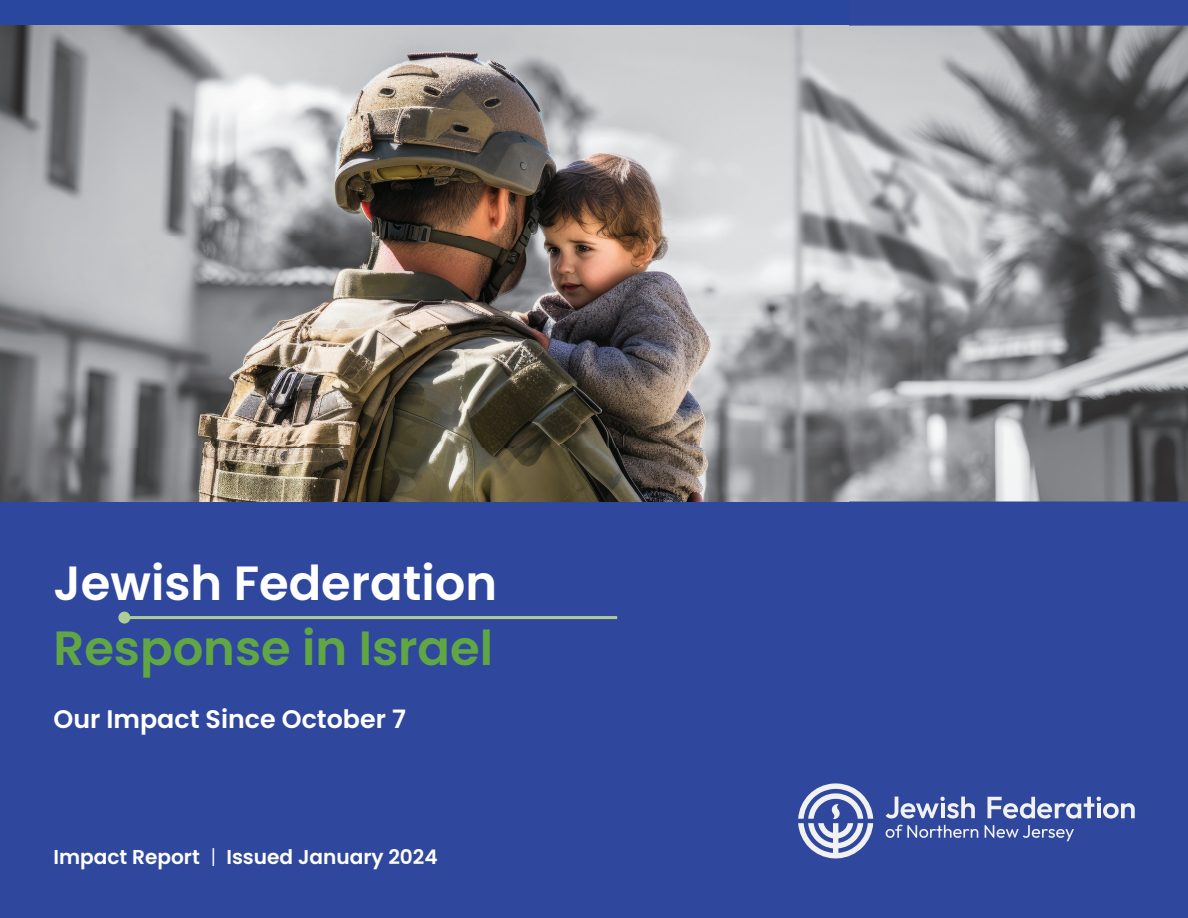
<style>
.page{position:relative;width:1188px;height:918px;background:#2f489e}
.page>*{position:absolute;margin:0;border:0;box-sizing:border-box;transform-origin:0 0}
.t1{font:600 48px "Poppins";color:#fff}
.t2{font:600 48px "Poppins";color:#60a744}
.t3{font:600 25.35px "Poppins";color:#fff}
.t4{font:600 20.1px "Poppins";color:#fff}
.s1{font-weight:300}
</style>
<div class="page">
<svg style="left:988px;top:797px;width:147px;height:22px"></svg>
<svg style="left:886px;top:797px;width:89px;height:22px"></svg>
<svg style="left:798px;top:783px;width:75px;height:75px"></svg>
<svg style="left:886px;top:825px;width:92px;height:13px"></svg>
<svg style="left:985px;top:825px;width:89px;height:16px"></svg>
<hr style="left:124px;top:616px;width:493px;height:3px;background:#aecd96">
<div style="left:118px;top:612px;width:12px;height:12px;background:#aecd96;border-radius:50%"></div>
<img style="left:849px;top:26px;width:339px;height:476px">
<img style="left:0;top:25px;width:849px;height:477px">
<h1 class="t1" style="left:54px;top:555px;width:445px">Jewish Federation</h1>
<h1 class="t2" style="left:54px;top:620px;width:441px">Response in Israel</h1>
<p class="t3" style="left:54px;top:704px;width:354px">Our Impact Since October 7</p>
<p class="t4" style="left:54px;top:845px;width:386px">Impact Report <span class="s1">|</span> Issued January 2024</p>
</div>
